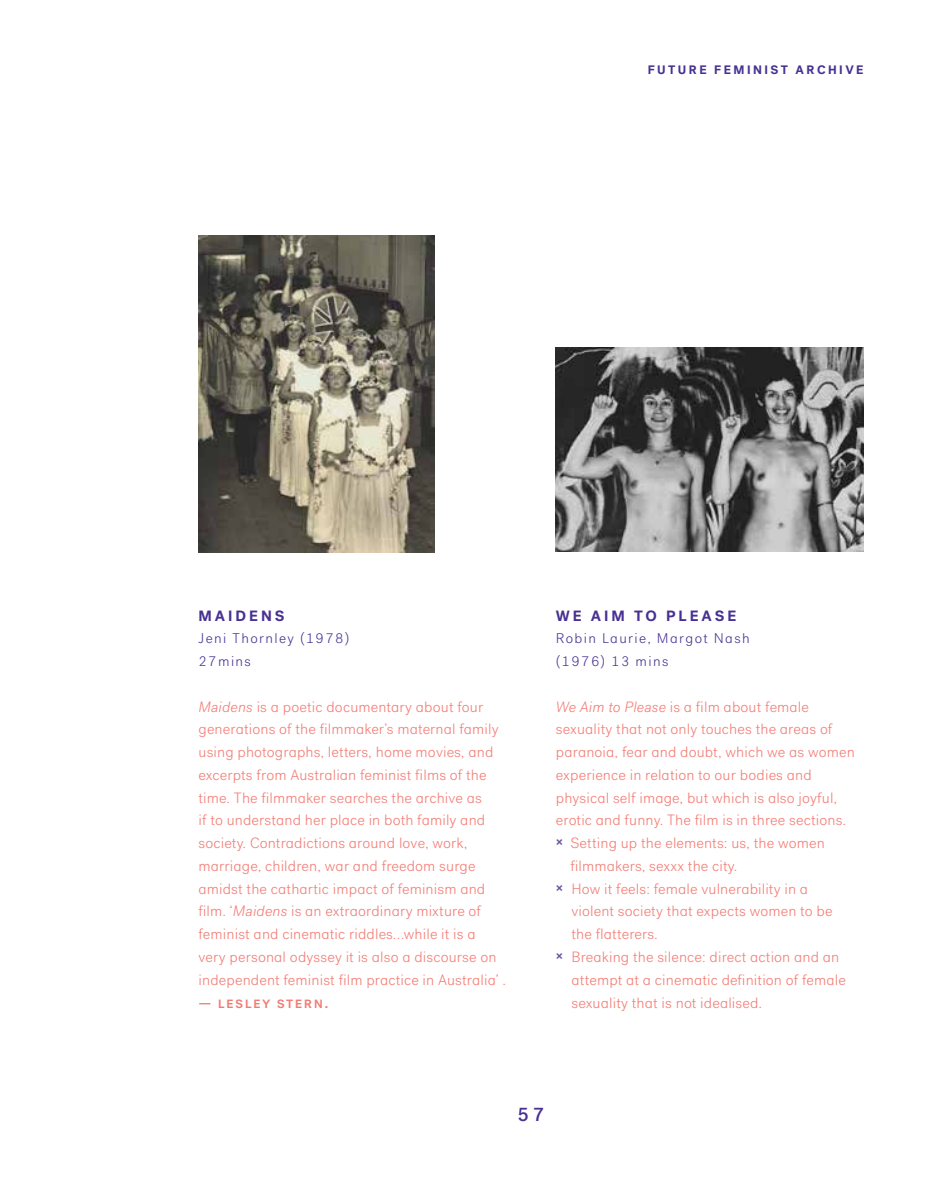
<style>
.page{position:relative;width:943px;height:1191px;background:#fff}
.page>*{position:absolute;margin:0;border:0;box-sizing:border-box;transform-origin:0 0}
.t1{font:500 19.25px "Post Grotesk";color:#473192}
.t2{font:300 14.88px/22.8px "Post Grotesk";letter-spacing:.01em;color:#f37b74}
.t3{font:700 14.88px "Post Grotesk";letter-spacing:.2em;color:#473192}
.t4{font:500 14.88px "Post Grotesk";letter-spacing:.1em;color:#f37b74}
.t5{font:300 14px/22.8px "Post Grotesk";letter-spacing:.1em;color:#473192}
.t6{font:700 12.25px "Post Grotesk";letter-spacing:.2em;color:#473192}
.s1{font-style:italic}
.s2{font-weight:700;font-size:12.25px;color:#6756a5}
</style>
<div class="page">
<img style="left:198px;top:235px;width:236px;height:317px">
<img style="left:556px;top:348px;width:307px;height:203px">
<p class="t6" style="left:647px;top:62px;width:217px">FUTURE FEMINIST ARCHIVE</p>
<p class="t3" style="left:198px;top:606px;width:88px">MAIDENS</p>
<p class="t5" style="left:198px;top:627px;width:152px">Jeni Thornley (1978)<br>27mins</p>
<p class="t2" style="left:198px;top:695px;width:309px"><span class="s1">Maidens</span> is a poetic documentary about four generations of the filmmaker’s maternal family using photographs, letters, home movies, and excerpts from Australian feminist films of the time. The filmmaker searches the archive as<br>if to understand her place in both family and society. Contradictions around love, work, marriage, children, war and freedom surge amidst the cathartic impact of feminism and film. ‘<span class="s1">Maidens</span> is an extraordinary mixture of feminist and cinematic riddles…while it is a very personal odyssey it is also a discourse on independent feminist film practice in Australia’ .</p>
<p class="t4" style="left:198px;top:993px;width:131px">— lesley stern.</p>
<p class="t3" style="left:556px;top:606px;width:182px">WE AIM TO PLEASE</p>
<p class="t5" style="left:556px;top:627px;width:195px">Robin Laurie, Margot Nash (1976) 13 mins</p>
<p class="t2" style="left:556px;top:695px;width:255px"><span class="s1">We Aim to Please</span> is a film about female</p>
<p class="t2" style="left:556px;top:718px;width:278px">sexuality that not only touches the areas of</p>
<p class="t2" style="left:556px;top:741px;width:300px">paranoia, fear and doubt, which we as women</p>
<p class="t2" style="left:556px;top:763px;width:257px">experience in relation to our bodies and</p>
<p class="t2" style="left:556px;top:786px;width:283px">physical self image, but which is also joyful,</p>
<p class="t2" style="left:556px;top:809px;width:291px">erotic and funny. The film is in three sections.</p>
<p class="t2" style="left:556px;top:832px;width:270px"><span class="s2">×</span> Setting up the elements: us, the women</p>
<p class="t2" style="left:570px;top:854px;width:168px">filmmakers, sexxx the city.</p>
<p class="t2" style="left:556px;top:877px;width:254px"><span class="s2">×</span> How it feels: female vulnerability in a</p>
<p class="t2" style="left:571px;top:900px;width:263px">violent society that expects women to be</p>
<p class="t2" style="left:571px;top:923px;width:88px">the flatterers.</p>
<p class="t2" style="left:556px;top:945px;width:285px"><span class="s2">×</span> Breaking the silence: direct action and an</p>
<p class="t2" style="left:571px;top:968px;width:276px">attempt at a cinematic definition of female</p>
<p class="t2" style="left:571px;top:991px;width:192px">sexuality that is not idealised.</p>
<p class="t1" style="left:517px;top:1103px;width:28px">57</p>
</div>
